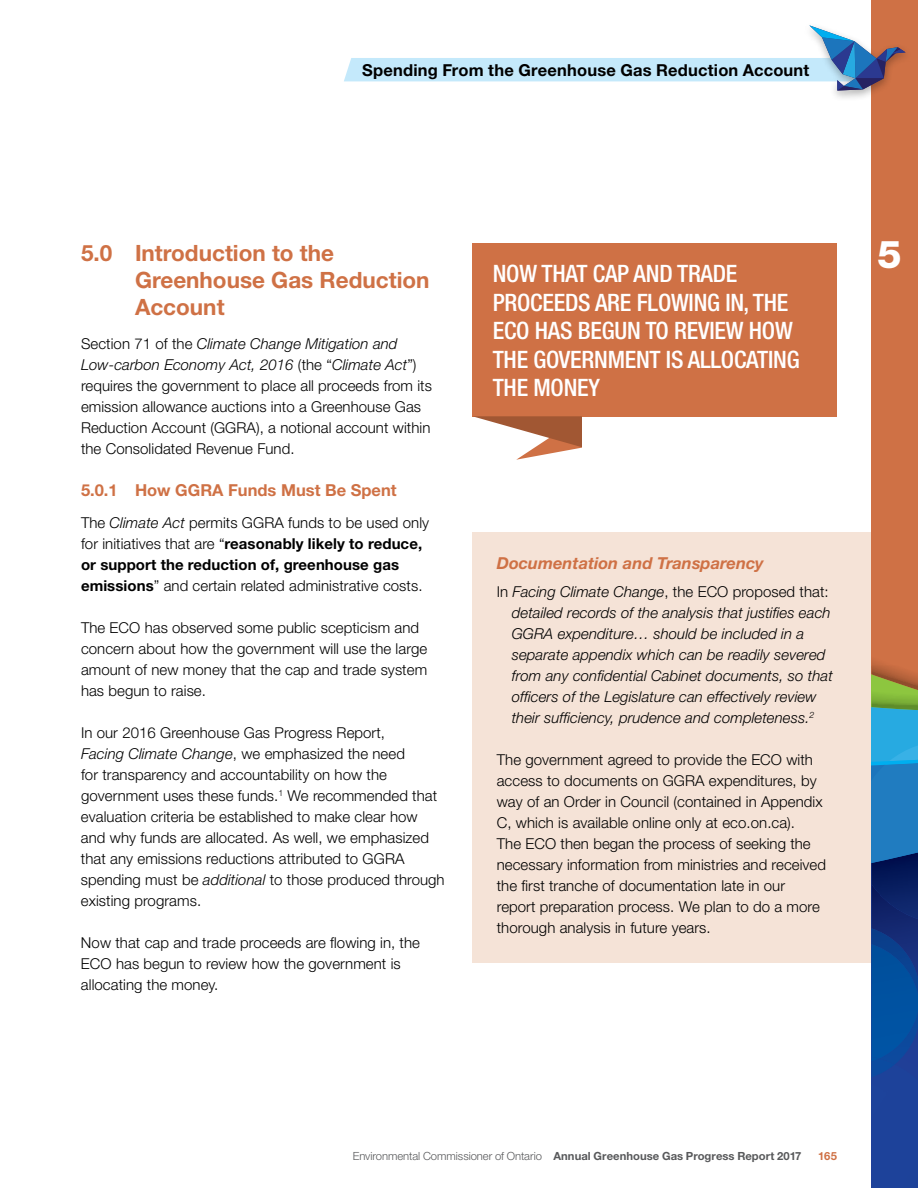
<style>
.page{position:relative;width:918px;height:1188px;background:#fff}
.page>*{position:absolute;margin:0;border:0;box-sizing:border-box;transform-origin:0 0}
.t1{font:800 38.4px "Helvetica Neue";color:#fff}
.t2{font:500 condensed 24px/28.5px "Helvetica Neue";letter-spacing:-.01em;color:#fff}
.t3{font:700 22.5px/27px "Helvetica Neue";color:#cf7145}
.t4{font:700 16.5px "Helvetica Neue";letter-spacing:.01em;color:#000}
.t5{font:700 16.5px "Helvetica Neue";color:#cf7145}
.t6{font:italic 700 16.5px "Helvetica Neue";color:#cf7145}
.t7{font:300 15px/21px "Helvetica Neue";letter-spacing:.005em;color:#000}
.t8{font:italic 300 15px/21px "Helvetica Neue";letter-spacing:.005em;color:#000}
.t9{font:700 11.25px "Helvetica Neue";letter-spacing:.005em;color:#58595b}
.t10{font:700 11.25px "Helvetica Neue";color:#cf7145}
.s1{font-style:italic}
.s2{font-weight:700}
.s3{font-style:normal}
.s4{font-weight:300}
</style>
<div class="page">
<div style="left:472px;top:532px;width:400px;height:431px;background:#f5e3d7"></div>
<div style="left:472px;top:243px;width:365px;height:173px;background:#cf7145"></div>
<svg style="left:472px;top:416px;width:110px;height:44px"></svg>
<div style="left:872px;top:0;width:46px;height:1188px;background:#cf7145"></div>
<svg style="left:872px;top:661px;width:46px;height:527px;background:#215b97"></svg>
<div style="left:803px;top:22px;width:109px;height:80px;background:#000;opacity:.3"></div>
<svg style="left:344px;top:25px;width:562px;height:66px"></svg>
<p class="t4" style="left:362px;top:59px;width:449px">Spending From the Greenhouse Gas Reduction Account</p>
<h3 class="t3" style="left:135px;top:239px;width:296px;text-indent:-54px">5.0 Introduction to the<br>Greenhouse Gas Reduction<br>Account</h3>
<p class="t7" style="left:81px;top:333px;width:353px">Section 71 of the <span class="s1">Climate Change Mitigation and Low-carbon Economy Act, 2016</span> (the “<span class="s1">Climate Act</span>”) requires the government to place all proceeds from its emission allowance auctions into a Greenhouse Gas Reduction Account (GGRA), a notional account within the Consolidated Revenue Fund.</p>
<p class="t5" style="left:81px;top:480px;width:317px">5.0.1 How GGRA Funds Must Be Spent</p>
<p class="t7" style="left:81px;top:512px;width:350px">The <span class="s1">Climate Act</span> permits GGRA funds to be used only for initiatives that are “<span class="s2">reasonably likely to reduce, or support the reduction of, greenhouse gas emissions</span>” and certain related administrative costs.</p>
<p class="t7" style="left:81px;top:617px;width:348px">The ECO has observed some public scepticism and concern about how the government will use the large amount of new money that the cap and trade system has begun to raise.</p>
<p class="t7" style="left:81px;top:722px;width:365px">In our 2016 Greenhouse Gas Progress Report,<br><span class="s1">Facing Climate Change</span>, we emphasized the need<br>for transparency and accountability on how the government uses these funds.<sup>1</sup> We recommended that evaluation criteria be established to make clear how and why funds are allocated. As well, we emphasized that any emissions reductions attributed to GGRA spending must be <span class="s1">additional</span> to those produced through existing programs.</p>
<p class="t7" style="left:81px;top:932px;width:341px">Now that cap and trade proceeds are flowing in, the<br>ECO has begun to review how the government is allocating the money.</p>
<h2 class="t2" style="left:493px;top:259px;width:308px">NOW THAT CAP AND TRADE<br>PROCEEDS ARE FLOWING IN, THE<br>ECO HAS BEGUN TO REVIEW HOW<br>THE GOVERNMENT IS ALLOCATING<br>THE MONEY</h2>
<h1 class="t1" style="left:878px;top:232px;width:26px">5</h1>
<p class="t6" style="left:497px;top:553px;width:269px">Documentation and Transparency</p>
<p class="t8" style="left:512px;top:581px;width:322px;text-indent:-15px"><span class="s3">In</span> Facing Climate Change<span class="s3">, the ECO proposed that: </span>detailed records of the analysis that justifies each GGRA expenditure… should be included in a separate appendix which can be readily severed from any confidential Cabinet documents, so that officers of the Legislature can effectively review their sufficiency, prudence and completeness.<sup>2</sup></p>
<p class="t7" style="left:497px;top:749px;width:331px">The government agreed to provide the ECO with access to documents on GGRA expenditures, by way of an Order in Council (contained in Appendix C, which is available online only at eco.on.ca).<br>The ECO then began the process of seeking the necessary information from ministries and received the first tranche of documentation late in our report preparation process. We plan to do a more thorough analysis in future years.</p>
<p class="t9" style="left:353px;top:1149px;width:450px"><span class="s4">Environmental Commissioner of Ontario</span> Annual Greenhouse Gas Progress Report 2017</p>
<p class="t10" style="left:818px;top:1149px;width:20px">165</p>
</div>
